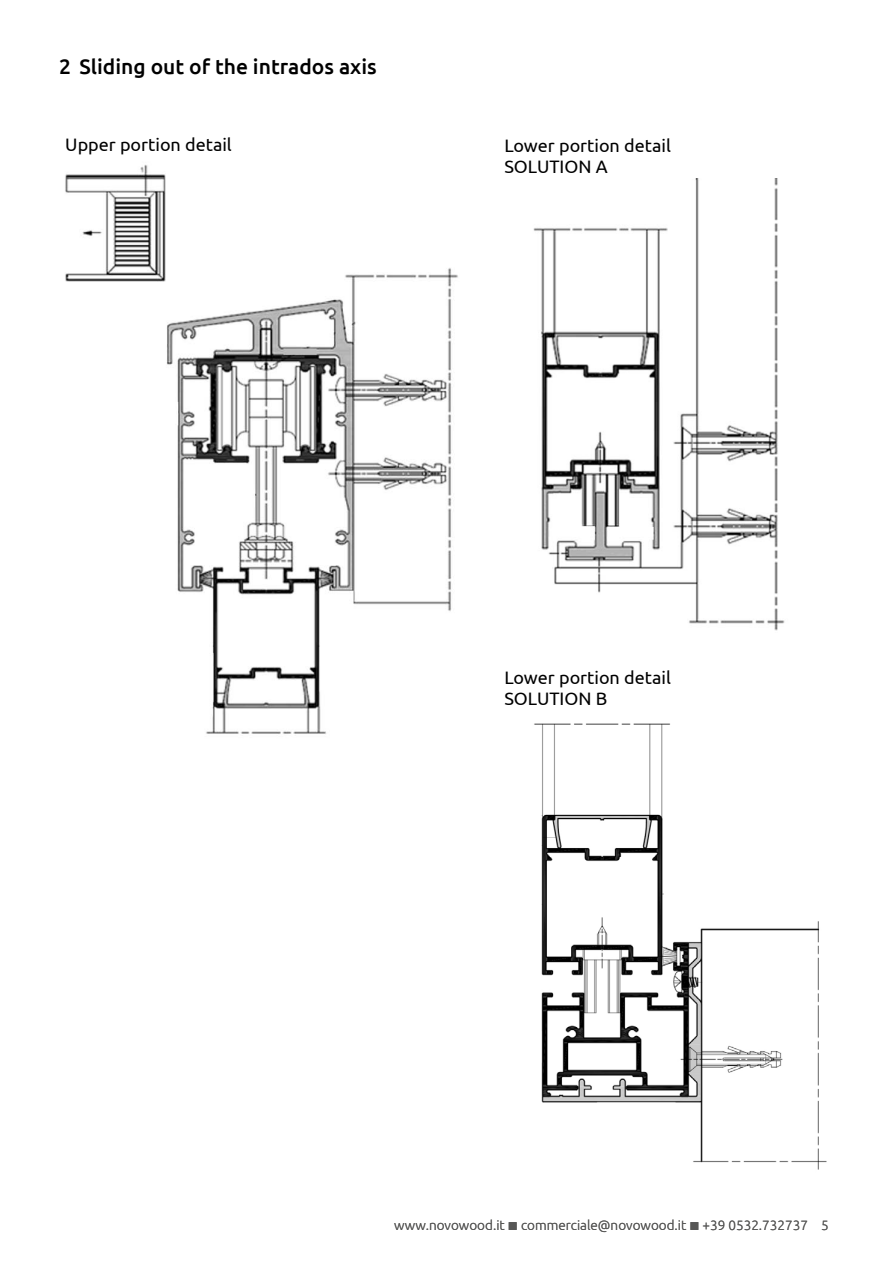
<style>
.page{position:relative;width:893px;height:1263px;background:#fff}
.page>*{position:absolute;margin:0;border:0;box-sizing:border-box;transform-origin:0 0}
.t1{font:500 21px "Ubuntu";color:#000}
.t2{font:18px/21.6px "Ubuntu";color:#000}
.t3{font:300 13.5px "Ubuntu";color:#575756}
</style>
<div class="page">
<img style="left:65px;top:164px;width:393px;height:570px">
<img style="left:533px;top:179px;width:252px;height:452px">
<img style="left:534px;top:723px;width:293px;height:447px">
<p class="t1" style="left:59px;top:54px;width:319px">2 Sliding out of the intrados axis</p>
<p class="t2" style="left:65px;top:133px;width:168px">Upper portion detail</p>
<p class="t2" style="left:504px;top:134px;width:168px">Lower portion detail<br>SOLUTION A</p>
<p class="t2" style="left:504px;top:666px;width:168px">Lower portion detail<br>SOLUTION B</p>
<p class="t3" style="left:394px;top:1217px;width:436px">www.novowood.it ■ commerciale@novowood.it ■ +39 0532.732737 5</p>
</div>
